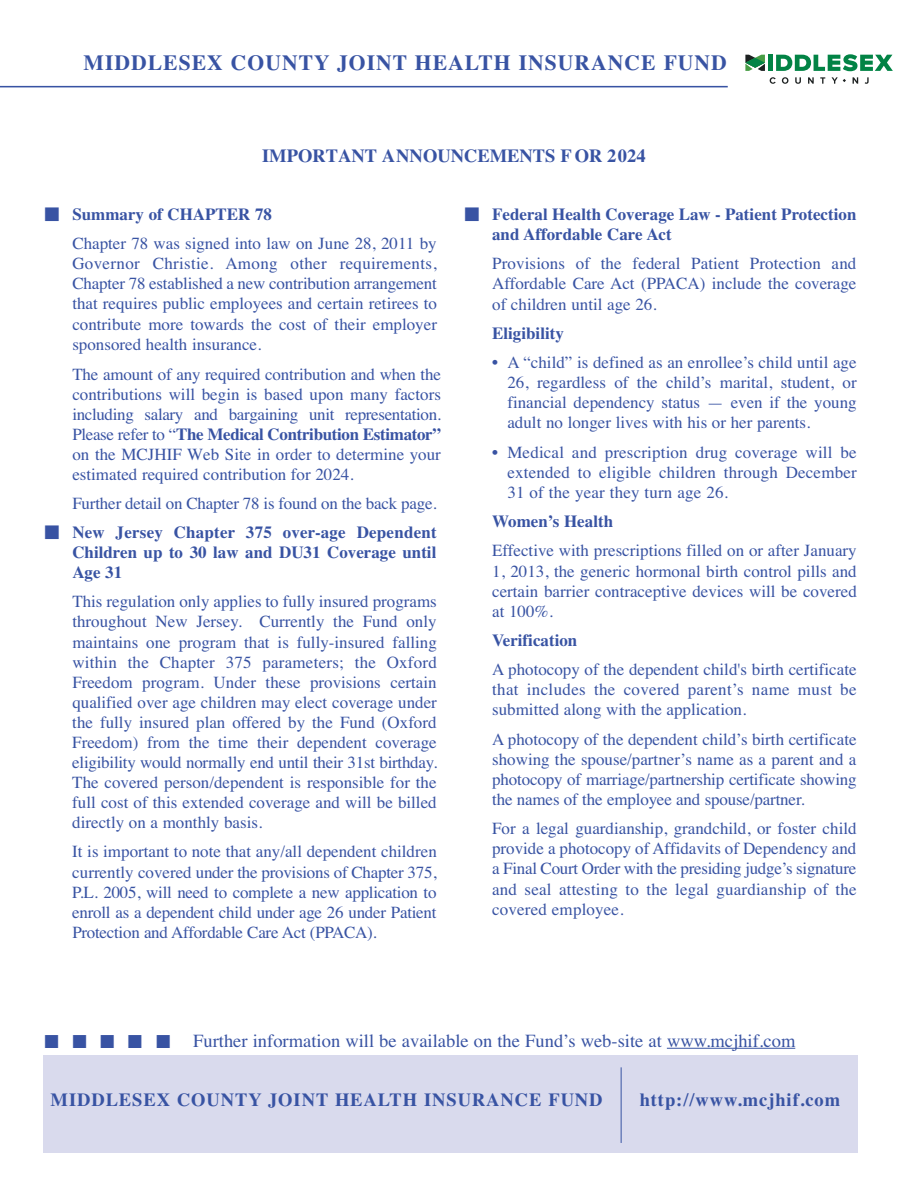
<style>
.page{position:relative;width:918px;height:1188px;background:#fff}
.page>*{position:absolute;margin:0;border:0;box-sizing:border-box;transform-origin:0 0}
.t1{font:700 21.6px "Times";letter-spacing:.05em;color:#3853a3}
.t2{font:18.45px "Times";color:#3853a3}
.t3{font:700 18.45px "Times";letter-spacing:.05em;color:#3853a3}
.t4{font:700 18.45px "Times";color:#3853a3}
.t5{font:16.95px/20.1px "Times";color:#3853a3;text-align:justify}
.t6{font:700 16.95px/20.1px "Times";color:#3853a3;text-align:justify}
.s1{font-family:"Universal Newswith Comm Pi"}
.s2{font-weight:700}
.s3{font-family:"Universal Newswith Comm Pi";font-weight:400}
.s4{font-family:"Universal Newswith Comm Pi";font-size:16.2px}
</style>
<div class="page">
<div style="left:43px;top:1055px;width:815px;height:97px;background:#d9daed"></div>
<hr style="left:667px;top:1048px;width:128px;height:1px;background:#3853a3">
<hr style="left:0;top:86px;width:728px;height:1px;background:#3853a3">
<hr style="left:621px;top:1067px;width:1px;height:76px;background:#3853a3">
<svg style="left:770px;top:77px;width:6px;height:7px"></svg>
<svg style="left:782px;top:77px;width:6px;height:7px"></svg>
<svg style="left:795px;top:77px;width:6px;height:7px"></svg>
<svg style="left:808px;top:77px;width:6px;height:7px"></svg>
<svg style="left:820px;top:77px;width:5px;height:7px"></svg>
<svg style="left:853px;top:77px;width:5px;height:7px"></svg>
<svg style="left:865px;top:77px;width:4px;height:7px"></svg>
<svg style="left:832px;top:77px;width:14px;height:7px"></svg>
<svg style="left:776px;top:54px;width:117px;height:17px"></svg>
<div style="left:768px;top:55px;width:5px;height:16px;background:#028345"></div>
<svg style="left:745px;top:55px;width:20px;height:16px"></svg>
<p class="t1" style="left:84px;top:55px;width:645px">MIDDLESEX COUNTY JOINT HEALTH INSURANCE FUND</p>
<p class="t4" style="left:262px;top:149px;width:385px">IMPORTANT ANNOUNCEMENTS F OR 2024</p>
<p class="t5" style="left:72px;top:201px;width:366px;line-height:29.2px;text-indent:-28px"><span class="s1">-</span> <span class="s2">Summary of CHAPTER 78<br></span>Chapter 78 was signed into law on June 28, 2011 by</p>
<p class="t5" style="left:72px;top:255px;width:366px">Governor Christie. Among other requirements, Chapter 78 established a new contribution arrangement that requires public employees and certain retirees to contribute more towards the cost of their employer sponsored health insurance.</p>
<p class="t5" style="left:72px;top:366px;width:370px">The amount of any required contribution and when the contributions will begin is based upon many factors including salary and bargaining unit representation.<br>Please refer to “<span class="s2">The Medical Contribution Estimator” </span>on the MCJHIF Web Site in order to determine your estimated required contribution for 2024.</p>
<p class="t5" style="left:72px;top:495px;width:366px">Further detail on Chapter 78 is found on the back page.</p>
<p class="t6" style="left:72px;top:524px;width:366px;text-indent:-28px"><span class="s3">-</span> New Jersey Chapter 375 over-age Dependent Children up to 30 law and DU31 Coverage until Age 31</p>
<p class="t5" style="left:72px;top:593px;width:366px">This regulation only applies to fully insured programs throughout New Jersey. Currently the Fund only maintains one program that is fully-insured falling within the Chapter 375 parameters; the Oxford Freedom program. Under these provisions certain qualified over age children may elect coverage under the fully insured plan offered by the Fund (Oxford Freedom) from the time their dependent coverage eligibility would normally end until their 31st birthday.<br>The covered person/dependent is responsible for the full cost of this extended coverage and will be billed directly on a monthly basis.</p>
<p class="t5" style="left:72px;top:843px;width:366px">It is important to note that any/all dependent children currently covered under the provisions of Chapter 375, P.L. 2005, will need to complete a new application to enroll as a dependent child under age 26 under Patient Protection and Affordable Care Act (PPACA).</p>
<p class="t6" style="left:492px;top:206px;width:366px;text-indent:-28px"><span class="s3">-</span> Federal Health Coverage Law - Patient Protection and Affordable Care Act</p>
<p class="t5" style="left:492px;top:255px;width:366px">Provisions of the federal Patient Protection and Affordable Care Act (PPACA) include the coverage of children until age 26.</p>
<p class="t6" style="left:492px;top:325px;width:73px">Eligibility</p>
<p class="t5" style="left:507px;top:354px;width:351px;text-indent:-15px"><span class="s2">•</span> A “child” is defined as an enrollee’s child until age 26, regardless of the child’s marital, student, or financial dependency status — even if the young adult no longer lives with his or her parents.</p>
<p class="t5" style="left:507px;top:444px;width:351px;text-indent:-15px">• Medical and prescription drug coverage will be extended to eligible children through December 31 of the year they turn age 26.</p>
<p class="t6" style="left:492px;top:513px;width:122px">Women’s Health</p>
<p class="t5" style="left:492px;top:543px;width:366px">Effective with prescriptions filled on or after January 1, 2013, the generic hormonal birth control pills and certain barrier contraceptive devices will be covered at 100%.</p>
<p class="t6" style="left:492px;top:632px;width:87px">Verification</p>
<p class="t5" style="left:492px;top:661px;width:366px">A photocopy of the dependent child's birth certificate that includes the covered parent’s name must be submitted along with the application.</p>
<p class="t5" style="left:492px;top:731px;width:366px">A photocopy of the dependent child’s birth certificate showing the spouse/partner’s name as a parent and a photocopy of marriage/partnership certificate showing the names of the employee and spouse/partner.</p>
<p class="t5" style="left:492px;top:820px;width:366px">For a legal guardianship, grandchild, or foster child provide a photocopy of Affidavits of Dependency and a Final Court Order with the presiding judge’s signature and seal attesting to the legal guardianship of the covered employee.</p>
<p class="t2" style="left:45px;top:1034px;width:752px"><span class="s4">- - - - -</span> Further information will be available on the Fund’s web-site at www.mcjhif.com</p>
<p class="t3" style="left:51px;top:1093px;width:554px">MIDDLESEX COUNTY JOINT HEALTH INSURANCE FUND</p>
<p class="t3" style="left:640px;top:1093px;width:202px">http://www.mcjhif.com</p>
</div>
